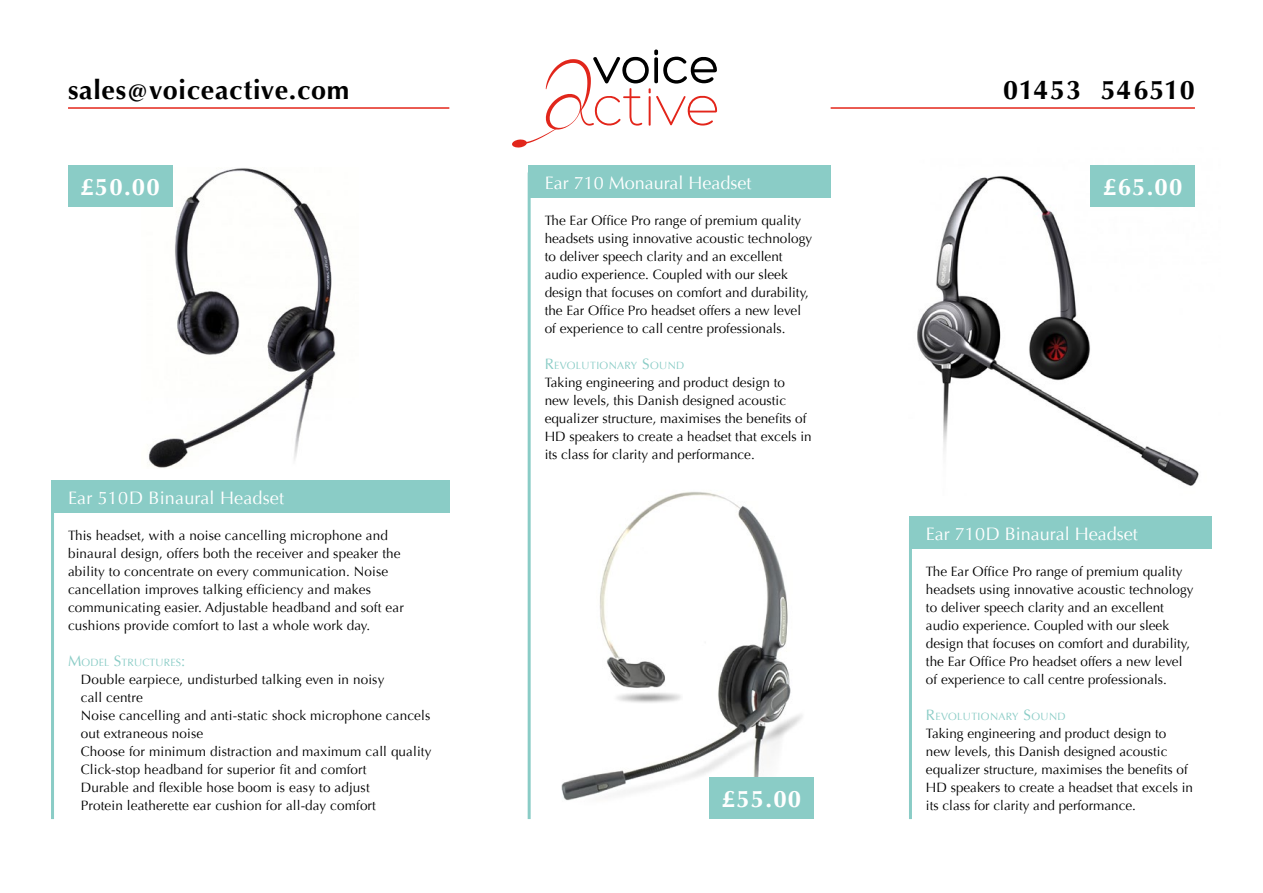
<style>
.page{position:relative;width:1263px;height:893px;background:#fff}
.page>*{position:absolute;margin:0;border:0;box-sizing:border-box;transform-origin:0 0}
.t1{font:300 56.7px "Hero";color:#e3251a}
.t2{font:50.55px "Hero";color:#000}
.t3{font:700 27px "Optima";letter-spacing:.025em;color:#000}
.t4{font:700 24px "Optima";letter-spacing:.05em;color:#fff}
.t5{font:18px "Optima";color:#fff}
.t6{font:13.5px/18px "Optima";color:#000}
.t7{font:10.5px "Optima";letter-spacing:.035em;color:#8accc6}
.t8{font:10.5px "Optima";letter-spacing:.015em;color:#8accc6}
.s1{font-size:15px}
</style>
<div class="page">
<hr style="left:51px;top:504px;width:3px;height:315px;background:#8accc6">
<hr style="left:909px;top:523px;width:3px;height:296px;background:#8accc6">
<div style="left:51px;top:481px;width:398px;height:32px;background:#8accc6"></div>
<div style="left:528px;top:166px;width:303px;height:32px;background:#8accc6"></div>
<div style="left:909px;top:517px;width:303px;height:32px;background:#8accc6"></div>
<img style="left:148px;top:167px;width:188px;height:301px">
<img style="left:561px;top:492px;width:253px;height:309px">
<img style="left:917px;top:165px;width:282px;height:321px">
<hr style="left:528px;top:172px;width:3px;height:647px;background:#8accc6">
<div style="left:68px;top:166px;width:104px;height:41px;background:#8accc6"></div>
<div style="left:1091px;top:166px;width:104px;height:41px;background:#8accc6"></div>
<div style="left:709px;top:778px;width:105px;height:41px;background:#8accc6"></div>
<hr style="left:68px;top:107px;width:381px;height:2px;background:#e4261a">
<hr style="left:831px;top:107px;width:364px;height:2px;background:#e4261a">
<svg style="left:512px;top:59px;width:82px;height:89px"></svg>
<h2 class="t2" style="left:593px;top:41px;width:128px">voice</h2>
<h3 class="t3" style="left:68px;top:74px;width:283px">sales@voiceactive.com</h3>
<h3 class="t3" style="left:1003px;top:74px;width:193px">01453 546510</h3>
<h1 class="t1" style="left:592px;top:78px;width:129px">ctive</h1>
<h3 class="t5" style="left:545px;top:172px;width:208px">Ear 710 Monaural Headset</h3>
<p class="t6" style="left:545px;top:212px;width:269px">The Ear Office Pro range of premium quality headsets using innovative acoustic technology to deliver speech clarity and an excellent audio experience. Coupled with our sleek design that focuses on comfort and durability, the Ear Office Pro headset offers a new level of experience to call centre professionals.</p>
<p class="t7" style="left:545px;top:359px;width:141px"><span class="s1">R</span>EVOLUTIONARY <span class="s1">S</span>OUND</p>
<p class="t6" style="left:545px;top:374px;width:269px">Taking engineering and product design to new levels, this Danish designed acoustic equalizer structure, maximises the benefits of HD speakers to create a headset that excels in its class for clarity and performance.</p>
<h3 class="t4" style="left:80px;top:172px;width:81px">£50.00</h3>
<h3 class="t4" style="left:1103px;top:172px;width:81px">£65.00</h3>
<h3 class="t5" style="left:68px;top:487px;width:218px">Ear 510D Binaural Headset</h3>
<p class="t6" style="left:68px;top:527px;width:337px">This headset, with a noise cancelling microphone and binaural design, offers both the receiver and speaker the ability to concentrate on every communication. Noise cancellation improves talking efficiency and makes communicating easier. Adjustable headband and soft ear cushions provide comfort to last a whole work day.</p>
<p class="t8" style="left:68px;top:656px;width:119px"><span class="s1">M</span>ODEL <span class="s1">S</span>TRUCTURES<span class="s1">:</span></p>
<p class="t6" style="left:81px;top:671px;width:352px">Double earpiece, undisturbed talking even in noisy<br>call centre<br>Noise cancelling and anti-static shock microphone cancels out extraneous noise<br>Choose for minimum distraction and maximum call quality Click-stop headband for superior fit and comfort<br>Durable and flexible hose boom is easy to adjust<br>Protein leatherette ear cushion for all-day comfort</p>
<h3 class="t4" style="left:722px;top:784px;width:81px">£55.00</h3>
<h3 class="t5" style="left:926px;top:523px;width:213px">Ear 710D Binaural Headset</h3>
<p class="t6" style="left:926px;top:563px;width:269px">The Ear Office Pro range of premium quality headsets using innovative acoustic technology to deliver speech clarity and an excellent audio experience. Coupled with our sleek design that focuses on comfort and durability, the Ear Office Pro headset offers a new level of experience to call centre professionals.</p>
<p class="t7" style="left:926px;top:710px;width:141px"><span class="s1">R</span>EVOLUTIONARY <span class="s1">S</span>OUND</p>
<p class="t6" style="left:926px;top:725px;width:269px">Taking engineering and product design to new levels, this Danish designed acoustic equalizer structure, maximises the benefits of HD speakers to create a headset that excels in its class for clarity and performance.</p>
</div>
